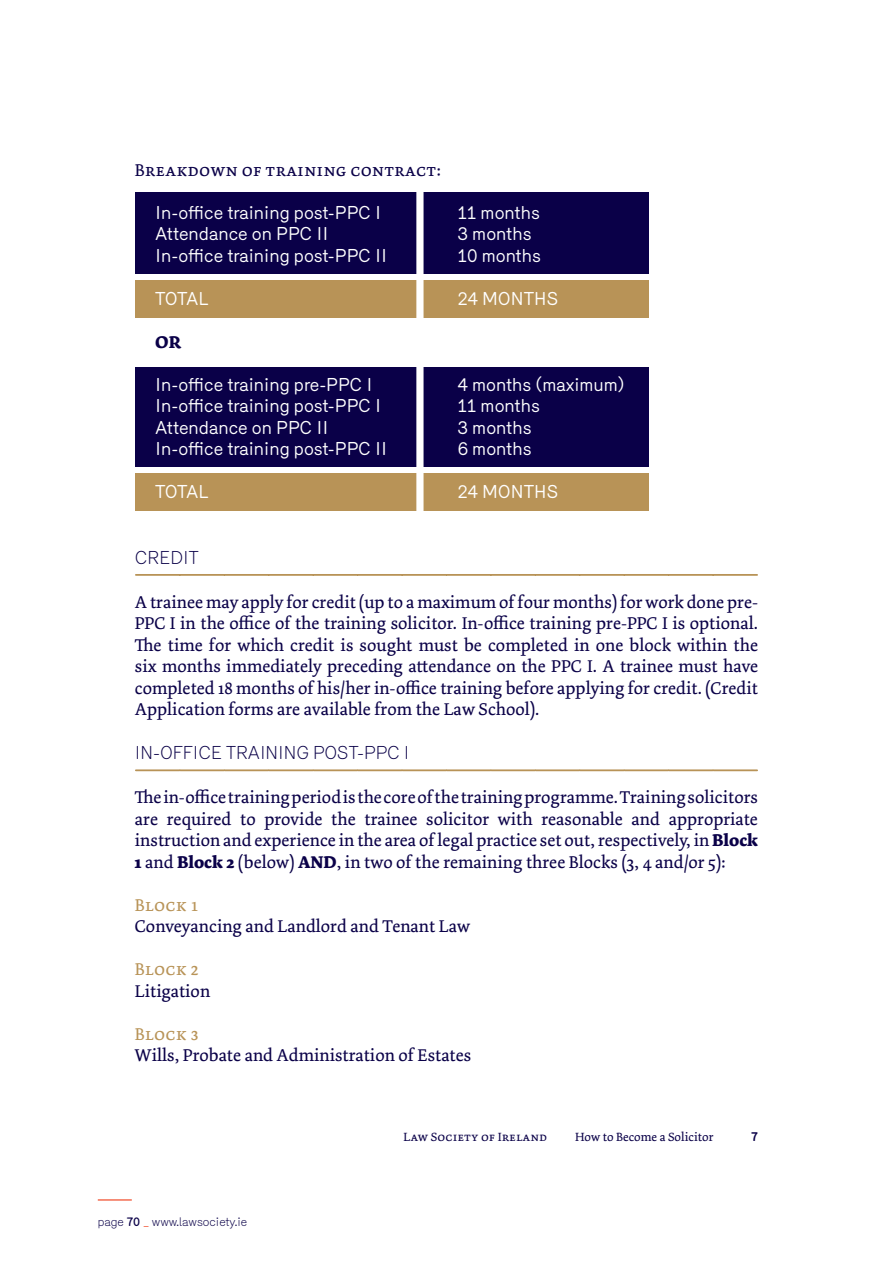
<style>
.page{position:relative;width:893px;height:1263px;background:#fff}
.page>*{position:absolute;margin:0;border:0;box-sizing:border-box;transform-origin:0 0}
.t1{font:18px/21.5px "Dolly Pro";color:#0a0048;text-align:justify}
.t2{font:18px "Merkury";color:#fff}
.t3{font:300 18px "Merkury";color:#0a0048}
.t4{font:18px "Dolly Pro Regular Small Caps";color:#0a0048}
.t5{font:18px "Dolly Pro Regular Small Caps";color:#b89357}
.t6{font:700 18px "Dolly Pro";color:#0a0048}
.t7{font:12.6px "Dolly Pro";color:#0a0048}
.t8{font:12.6px "Dolly Pro Regular Small Caps";color:#0a0048}
.t9{font:700 12.6px "Merkury";color:#0a0048}
.t10{font:300 12px "Merkury";color:#0a0048}
.s1{font-weight:700}
.s2{font-weight:500}
.s3{font-weight:400;color:#f36d52}
</style>
<div class="page">
<hr style="left:98px;top:1199px;width:34px;height:2px;background:#f36d52">
<div style="left:136px;top:473px;width:513px;height:37px;background:#b89357"></div>
<div style="left:136px;top:367px;width:513px;height:100px;background:#0a0048"></div>
<div style="left:135px;top:280px;width:513px;height:38px;background:#b89357"></div>
<div style="left:135px;top:192px;width:513px;height:82px;background:#0a0048"></div>
<svg style="left:136px;top:574px;width:621px;height:2px"></svg>
<svg style="left:136px;top:769px;width:621px;height:2px"></svg>
<div style="left:416px;top:182px;width:8px;height:336px;background:#fff"></div>
<p class="t4" style="left:135px;top:158px;width:308px">Breakdown of training contract:</p>
<p class="t2" style="left:155px;top:199px;width:227px">In-office training post-PPC I</p>
<p class="t2" style="left:458px;top:199px;width:84px">11 months</p>
<p class="t2" style="left:155px;top:221px;width:175px">Attendance on PPC II</p>
<p class="t2" style="left:458px;top:221px;width:75px">3 months</p>
<p class="t2" style="left:155px;top:242px;width:233px">In-office training post-PPC II</p>
<p class="t2" style="left:458px;top:242px;width:85px">10 months</p>
<p class="t2" style="left:155px;top:285px;width:55px">TOTAL</p>
<p class="t2" style="left:458px;top:285px;width:102px">24 MONThS</p>
<p class="t6" style="left:155px;top:330px;width:27px">OR</p>
<p class="t2" style="left:155px;top:371px;width:219px">In-office training pre-PPC I</p>
<p class="t2" style="left:458px;top:371px;width:169px">4 months (maximum)</p>
<p class="t2" style="left:155px;top:393px;width:227px">In-office training post-PPC I</p>
<p class="t2" style="left:458px;top:393px;width:84px">11 months</p>
<p class="t2" style="left:155px;top:414px;width:175px">Attendance on PPC II</p>
<p class="t2" style="left:458px;top:414px;width:75px">3 months</p>
<p class="t2" style="left:155px;top:436px;width:233px">In-office training post-PPC II</p>
<p class="t2" style="left:458px;top:436px;width:75px">6 months</p>
<p class="t2" style="left:155px;top:479px;width:55px">TOTAL</p>
<p class="t2" style="left:458px;top:479px;width:102px">24 MONThS</p>
<p class="t3" style="left:135px;top:544px;width:65px">CREDIT</p>
<p class="t1" style="left:135px;top:591px;width:625px">A trainee may apply for credit (up to a maximum of four months) for work done pre-PPC I in the office of the training solicitor. In-office training pre-PPC I is optional.<br>The time for which credit is sought must be completed in one block within the six months immediately preceding attendance on the PPC I. A trainee must have completed 18 months of his/her in-office training before applying for credit. (Credit Application forms are available from the Law School).</p>
<p class="t3" style="left:135px;top:740px;width:276px">IN-OFFICE TRAINING POST-PPC I</p>
<p class="t1" style="left:135px;top:786px;width:625px">The in-office training period is the core of the training programme. Training solicitors are required to provide the trainee solicitor with reasonable and appropriate instruction and experience in the area of legal practice set out, respectively, in <span class="s1">Block 1</span> and <span class="s1">Block 2</span> (below) <span class="s1">AND</span>, in two of the remaining three Blocks (3, 4 and/or 5):</p>
<p class="t5" style="left:135px;top:893px;width:65px">Block 1</p>
<p class="t1" style="left:135px;top:916px;width:337px">Conveyancing and Landlord and Tenant Law</p>
<p class="t5" style="left:135px;top:958px;width:65px">Block 2</p>
<p class="t1" style="left:135px;top:980px;width:77px">Litigation</p>
<p class="t5" style="left:135px;top:1022px;width:65px">Block 3</p>
<p class="t1" style="left:135px;top:1045px;width:338px">Wills, Probate and Administration of Estates</p>
<p class="t10" style="left:98px;top:1213px;width:151px">PAGE <span class="s2">70</span> <span class="s3">_</span> WWW.LAWSOCIETY.IE</p>
<p class="t8" style="left:404px;top:1128px;width:145px">Law Society of Ireland</p>
<p class="t7" style="left:575px;top:1128px;width:140px">How to Become a Solicitor</p>
<p class="t9" style="left:751px;top:1127px;width:8px">7</p>
</div>
